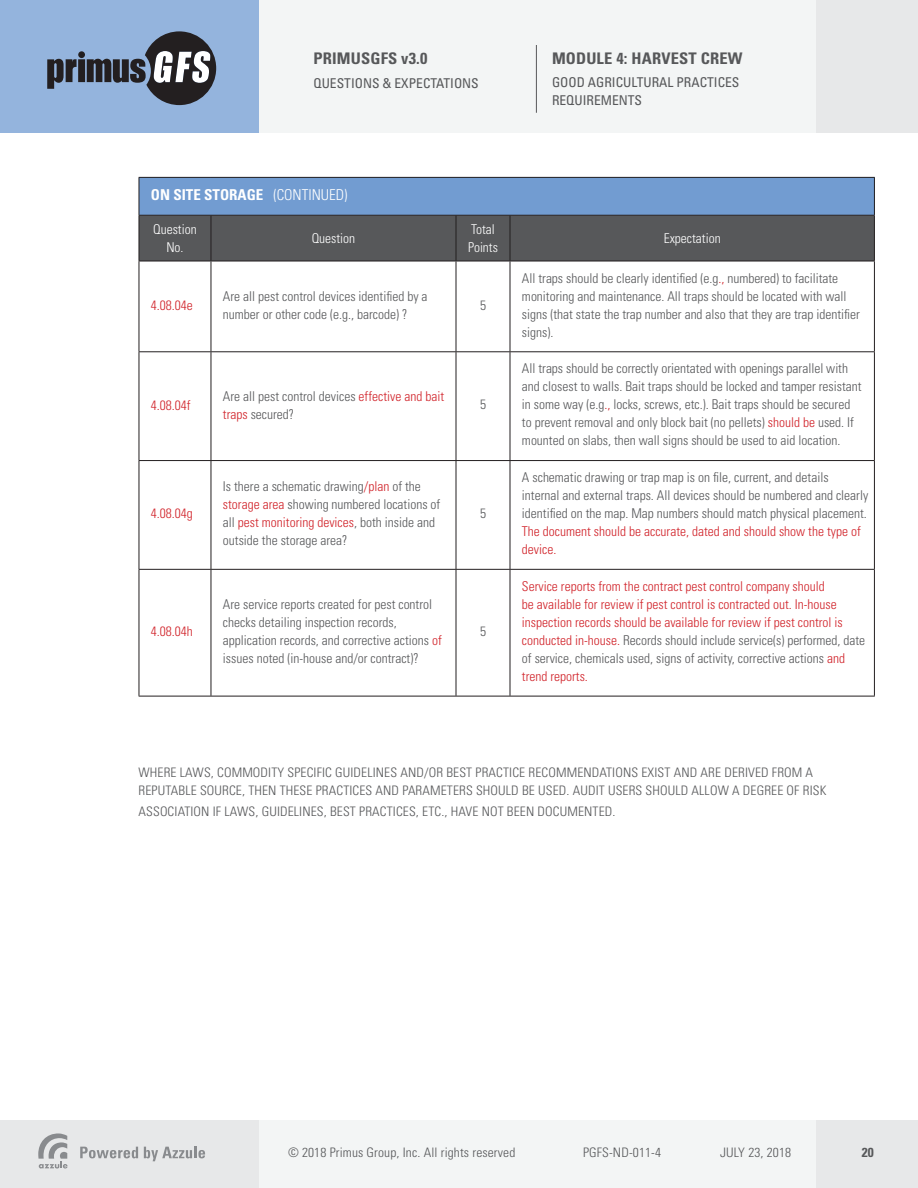
<style>
.page{position:relative;width:918px;height:1188px;background:#fff}
.page>*{position:absolute;margin:0;border:0;box-sizing:border-box;transform-origin:0 0}
.t1{font:700 condensed 16.05px "Univers LT Std";letter-spacing:.01em;color:#57585a}
.t2{font:700 condensed 15px "Univers LT Std";color:#fff}
.t3{font:300 condensed 13.5px/18px "Univers LT Std";color:#57585a}
.t4{font:300 condensed 13.5px/18px "Univers LT Std";color:#d1232a}
.t5{font:condensed 13.5px/18px "Univers LT Std";color:#57585a}
.t6{font:300 condensed 13.5px/18px "Univers LT Std";color:#fff;text-align:center}
.t7{font:300 condensed 13.05px/18px "Univers LT Std";letter-spacing:.01em;color:#57585a}
.t8{font:700 condensed 13.05px "Univers LT Std";color:#57585a}
.s1{font-weight:300}
.s2{color:#d1232a}
.s3{color:#57585a}
</style>
<div class="page">
<div style="left:0;top:0;width:918px;height:132px;background:#f3f5f5"></div>
<div style="left:816px;top:0;width:102px;height:132px;background:#e7e8e9"></div>
<div style="left:0;top:0;width:259px;height:133px;background:#94b4dd"></div>
<svg style="left:47px;top:59px;width:30px;height:30px"></svg>
<div style="left:78px;top:59px;width:7px;height:23px;background:#231f20"></div>
<div style="left:78px;top:51px;width:7px;height:7px;background:#231f20;border-radius:50%"></div>
<svg style="left:87px;top:31px;width:129px;height:74px"></svg>
<div style="left:0;top:1120px;width:918px;height:68px;background:#f3f5f5"></div>
<div style="left:816px;top:1120px;width:102px;height:68px;background:#e7e8e9"></div>
<div style="left:0;top:1120px;width:259px;height:68px;background:#e7e8e9"></div>
<svg style="left:80px;top:1147px;width:58px;height:11px"></svg>
<svg style="left:144px;top:1147px;width:61px;height:14px"></svg>
<svg style="left:38px;top:1133px;width:30px;height:35px"></svg>
<hr style="left:536px;top:45px;width:1px;height:68px;background:#57585a">
<div style="left:139px;top:177px;width:735px;height:38px;background:#729cd1"></div>
<div style="left:140px;top:216px;width:734px;height:45px;background:#57585a"></div>
<hr style="left:139px;top:177px;width:72px;height:1px;background:#231f20">
<hr style="left:139px;top:178px;width:1px;height:37px;background:#231f20">
<hr style="left:211px;top:177px;width:245px;height:1px;background:#231f20">
<hr style="left:456px;top:177px;width:54px;height:1px;background:#231f20">
<hr style="left:510px;top:177px;width:365px;height:1px;background:#231f20">
<hr style="left:874px;top:178px;width:1px;height:37px;background:#231f20">
<hr style="left:139px;top:215px;width:72px;height:1px;background:#231f20">
<hr style="left:139px;top:216px;width:1px;height:45px;background:#231f20">
<hr style="left:211px;top:215px;width:245px;height:1px;background:#231f20">
<hr style="left:211px;top:216px;width:1px;height:45px;background:#231f20">
<hr style="left:456px;top:215px;width:54px;height:1px;background:#231f20">
<hr style="left:456px;top:216px;width:1px;height:45px;background:#231f20">
<hr style="left:510px;top:215px;width:365px;height:1px;background:#231f20">
<hr style="left:510px;top:216px;width:1px;height:45px;background:#231f20">
<hr style="left:874px;top:216px;width:1px;height:45px;background:#231f20">
<hr style="left:139px;top:261px;width:72px;height:1px;background:#231f20">
<hr style="left:139px;top:261px;width:1px;height:90px;background:#231f20">
<hr style="left:211px;top:261px;width:245px;height:1px;background:#231f20">
<hr style="left:211px;top:261px;width:1px;height:90px;background:#231f20">
<hr style="left:456px;top:261px;width:54px;height:1px;background:#231f20">
<hr style="left:456px;top:261px;width:1px;height:90px;background:#231f20">
<hr style="left:510px;top:261px;width:365px;height:1px;background:#231f20">
<hr style="left:510px;top:261px;width:1px;height:90px;background:#231f20">
<hr style="left:874px;top:261px;width:1px;height:90px;background:#231f20">
<hr style="left:139px;top:351px;width:72px;height:1px;background:#231f20">
<hr style="left:139px;top:352px;width:1px;height:108px;background:#231f20">
<hr style="left:211px;top:351px;width:245px;height:1px;background:#231f20">
<hr style="left:211px;top:352px;width:1px;height:108px;background:#231f20">
<hr style="left:456px;top:351px;width:54px;height:1px;background:#231f20">
<hr style="left:456px;top:352px;width:1px;height:108px;background:#231f20">
<hr style="left:510px;top:351px;width:365px;height:1px;background:#231f20">
<hr style="left:510px;top:352px;width:1px;height:108px;background:#231f20">
<hr style="left:874px;top:352px;width:1px;height:108px;background:#231f20">
<hr style="left:139px;top:460px;width:72px;height:1px;background:#231f20">
<hr style="left:139px;top:461px;width:1px;height:108px;background:#231f20">
<hr style="left:211px;top:460px;width:245px;height:1px;background:#231f20">
<hr style="left:211px;top:461px;width:1px;height:108px;background:#231f20">
<hr style="left:456px;top:460px;width:54px;height:1px;background:#231f20">
<hr style="left:456px;top:461px;width:1px;height:108px;background:#231f20">
<hr style="left:510px;top:460px;width:365px;height:1px;background:#231f20">
<hr style="left:510px;top:461px;width:1px;height:108px;background:#231f20">
<hr style="left:874px;top:461px;width:1px;height:108px;background:#231f20">
<hr style="left:139px;top:569px;width:72px;height:1px;background:#231f20">
<hr style="left:139px;top:570px;width:1px;height:126px;background:#231f20">
<hr style="left:211px;top:569px;width:245px;height:1px;background:#231f20">
<hr style="left:211px;top:570px;width:1px;height:126px;background:#231f20">
<hr style="left:456px;top:569px;width:54px;height:1px;background:#231f20">
<hr style="left:456px;top:570px;width:1px;height:126px;background:#231f20">
<hr style="left:510px;top:569px;width:365px;height:1px;background:#231f20">
<hr style="left:510px;top:570px;width:1px;height:126px;background:#231f20">
<hr style="left:874px;top:570px;width:1px;height:126px;background:#231f20">
<hr style="left:139px;top:696px;width:72px;height:1px;background:#231f20">
<hr style="left:211px;top:696px;width:245px;height:1px;background:#231f20">
<hr style="left:456px;top:696px;width:54px;height:1px;background:#231f20">
<hr style="left:510px;top:696px;width:365px;height:1px;background:#231f20">
<p class="t1" style="left:314px;top:49px;width:115px">PRIMUSGFS v3.0</p>
<p class="t5" style="left:314px;top:74px;width:167px">QUESTIONS &amp; EXPECTATIONS</p>
<p class="t1" style="left:552px;top:49px;width:192px">MODULE 4: HARVEST CREW</p>
<p class="t5" style="left:552px;top:73px;width:189px">GOOD AGRICULTURAL PRACTICES<br>REQUIREMENTS</p>
<p class="t2" style="left:151px;top:186px;width:198px">ON SITE STORAGE <span class="s1">(CONTINUED)</span></p>
<p class="t6" style="left:153px;top:220px;width:45px">Question<br>No.</p>
<p class="t6" style="left:312px;top:229px;width:45px">Question</p>
<p class="t6" style="left:468px;top:220px;width:31px;text-align:left">Total<br>Points</p>
<p class="t6" style="left:664px;top:229px;width:58px">Expectation</p>
<p class="t4" style="left:151px;top:296px;width:43px">4.08.04e</p>
<p class="t3" style="left:223px;top:287px;width:206px">Are all pest control devices identified by a number or other code (e.g., barcode) ?</p>
<p class="t3" style="left:480px;top:296px;width:7px">5</p>
<p class="t4" style="left:151px;top:396px;width:41px">4.08.04f</p>
<p class="t3" style="left:223px;top:387px;width:223px">Are all pest control devices <span class="s2">effective and bait traps</span> secured?</p>
<p class="t3" style="left:480px;top:396px;width:7px">5</p>
<p class="t4" style="left:151px;top:505px;width:43px">4.08.04g</p>
<p class="t4" style="left:151px;top:622px;width:43px">4.08.04h</p>
<p class="t3" style="left:223px;top:478px;width:219px">Is there a schematic drawing<span class="s2">/plan</span> of the <span class="s2">storage area</span> showing numbered locations of all <span class="s2">pest monitoring devices</span>, both inside and outside the storage area?</p>
<p class="t3" style="left:223px;top:595px;width:220px">Are service reports created for pest control checks detailing inspection records, application records, and corrective actions <span class="s2">of </span>issues noted (in-house and/or contract)?</p>
<p class="t3" style="left:480px;top:504px;width:7px">5</p>
<p class="t3" style="left:480px;top:622px;width:7px">5</p>
<p class="t3" style="left:522px;top:269px;width:340px">All traps should be clearly identified (e.g<span class="s2">.,</span> numbered) to facilitate monitoring and maintenance. All traps should be located with wall signs (that state the trap number and also that they are trap identifier signs).</p>
<p class="t3" style="left:522px;top:360px;width:341px">All traps should be correctly orientated with openings parallel with and closest to walls. Bait traps should be locked and tamper resistant in some way (e.g<span class="s2">.,</span> locks, screws, etc.). Bait traps should be secured to prevent removal and only block bait (no pellets) <span class="s2">should be</span> used. If mounted on slabs, then wall signs should be used to aid location.</p>
<p class="t3" style="left:522px;top:468px;width:348px">A schematic drawing or trap map is on file, current, and details internal and external traps. All devices should be numbered and clearly identified on the map. Map numbers should match physical placement.</p>
<p class="t4" style="left:522px;top:522px;width:340px">The document should be accurate, dated and should show the type of device.</p>
<p class="t4" style="left:522px;top:577px;width:345px">Service reports from the contract pest control company should<br>be available for review if pest control is contracted out. In-house inspection records should be available for review if pest control is conducted in-house. <span class="s3">Records should include service(s) performed, date of service, chemicals used, signs of activity, corrective actions</span> and trend reports.</p>
<p class="t7" style="left:139px;top:764px;width:689px">WHERE LAWS, COMMODITY SPECIFIC GUIDELINES AND/OR BEST PRACTICE RECOMMENDATIONS EXIST AND ARE DERIVED FROM A<br>REPUTABLE SOURCE, THEN THESE PRACTICES AND PARAMETERS SHOULD BE USED. AUDIT USERS SHOULD ALLOW A DEGREE OF RISK</p>
<p class="t7" style="left:139px;top:803px;width:478px">ASSOCIATION IF LAWS, GUIDELINES, BEST PRACTICES, ETC., HAVE NOT BEEN DOCUMENTED.</p>
<p class="t7" style="left:288px;top:1144px;width:229px">© 2018 Primus Group, Inc. All rights reserved</p>
<p class="t7" style="left:583px;top:1144px;width:80px">PGFS-ND-011-4</p>
<p class="t7" style="left:720px;top:1144px;width:73px">JULY 23, 2018</p>
<p class="t8" style="left:862px;top:1145px;width:14px">20</p>
</div>
